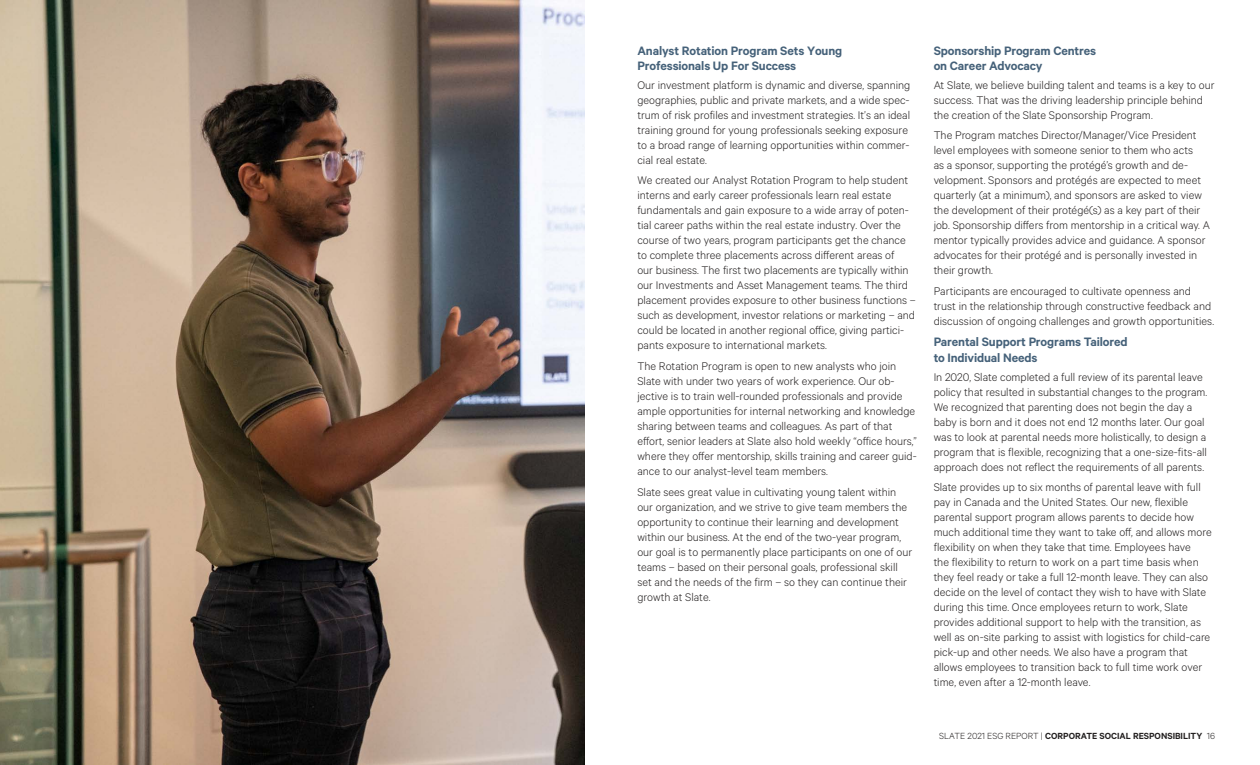
<style>
.page{position:relative;width:1260px;height:765px;background:#fff}
.page>*{position:absolute;margin:0;border:0;box-sizing:border-box;transform-origin:0 0}
.t1{font:600 13.75px/15.6px "Calibre";letter-spacing:-.01em;color:#456179}
.t2{font:300 12.5px/15px "Calibre";color:#221f1f}
.t3{font:600 10px "Calibre";color:#221f1f}
.s1{font-weight:300}
</style>
<div class="page">
<img style="left:0;top:0;width:585px;height:765px">
<p class="t1" style="left:637px;top:43px;width:206px">Analyst Rotation Program Sets Young<br>Professionals Up For Success</p>
<p class="t2" style="left:637px;top:78px;width:274px">Our investment platform is dynamic and diverse, spanning geographies, public and private markets, and a wide spec&shy;trum of risk profiles and investment strategies. It’s an ideal training ground for young professionals seeking exposure to a broad range of learning opportunities within commer&shy;cial real estate.</p>
<p class="t2" style="left:637px;top:174px;width:280px">We created our Analyst Rotation Program to help student interns and early career professionals learn real estate fundamentals and gain exposure to a wide array of poten&shy;tial career paths within the real estate industry. Over the course of two years, program participants get the chance to complete three placements across different areas of<br>our business. The first two placements are typically within our Investments and Asset Management teams. The third placement provides exposure to other business functions – such as development, investor relations or marketing – and could be located in another regional office, giving partici&shy;pants exposure to international markets.</p>
<p class="t2" style="left:637px;top:359px;width:281px">The Rotation Program is open to new analysts who join Slate with under two years of work experience. Our ob&shy;jective is to train well-rounded professionals and provide ample opportunities for internal networking and knowledge sharing between teams and colleagues. As part of that effort, senior leaders at Slate also hold weekly “office hours,” where they offer mentorship, skills training and career guid&shy;ance to our analyst-level team members.</p>
<p class="t2" style="left:637px;top:485px;width:276px">Slate sees great value in cultivating young talent within our organization, and we strive to give team members the opportunity to continue their learning and development within our business. At the end of the two-year program, our goal is to permanently place participants on one of our teams – based on their personal goals, professional skill set and the needs of the firm – so they can continue their growth at Slate.</p>
<p class="t1" style="left:934px;top:43px;width:164px">Sponsorship Program Centres on Career Advocacy</p>
<p class="t2" style="left:934px;top:78px;width:282px">At Slate, we believe building talent and teams is a key to our success. That was the driving leadership principle behind the creation of the Slate Sponsorship Program.</p>
<p class="t2" style="left:934px;top:129px;width:278px">The Program matches Director/Manager/Vice President level employees with someone senior to them who acts<br>as a sponsor, supporting the protégé’s growth and de&shy;velopment. Sponsors and protégés are expected to meet quarterly (at a minimum), and sponsors are asked to view the development of their protégé(s) as a key part of their job. Sponsorship differs from mentorship in a critical way. A mentor typically provides advice and guidance. A sponsor advocates for their protégé and is personally invested in their growth.</p>
<p class="t2" style="left:934px;top:284px;width:282px">Participants are encouraged to cultivate openness and trust in the relationship through constructive feedback and discussion of ongoing challenges and growth opportunities.</p>
<p class="t1" style="left:934px;top:335px;width:196px">Parental Support Programs Tailored to Individual Needs</p>
<p class="t2" style="left:934px;top:370px;width:275px">In 2020, Slate completed a full review of its parental leave policy that resulted in substantial changes to the program.<br>We recognized that parenting does not begin the day a baby is born and it does not end 12 months later. Our goal was to look at parental needs more holistically, to design a program that is flexible, recognizing that a one-size-fits-all approach does not reflect the requirements of all parents.</p>
<p class="t2" style="left:934px;top:480px;width:280px">Slate provides up to six months of parental leave with full pay in Canada and the United States. Our new, flexible parental support program allows parents to decide how much additional time they want to take off, and allows more flexibility on when they take that time. Employees have<br>the flexibility to return to work on a part time basis when they feel ready or take a full 12-month leave. They can also decide on the level of contact they wish to have with Slate during this time. Once employees return to work, Slate provides additional support to help with the transition, as well as on-site parking to assist with logistics for child-care pick-up and other needs. We also have a program that allows employees to transition back to full time work over time, even after a 12-month leave.</p>
<p class="t3" style="left:939px;top:733px;width:277px"><span class="s1">SLATE 2021 ESG REPORT |</span> CORPORATE SOCIAL RESPONSIBILITY <span class="s1">16</span></p>
</div>
